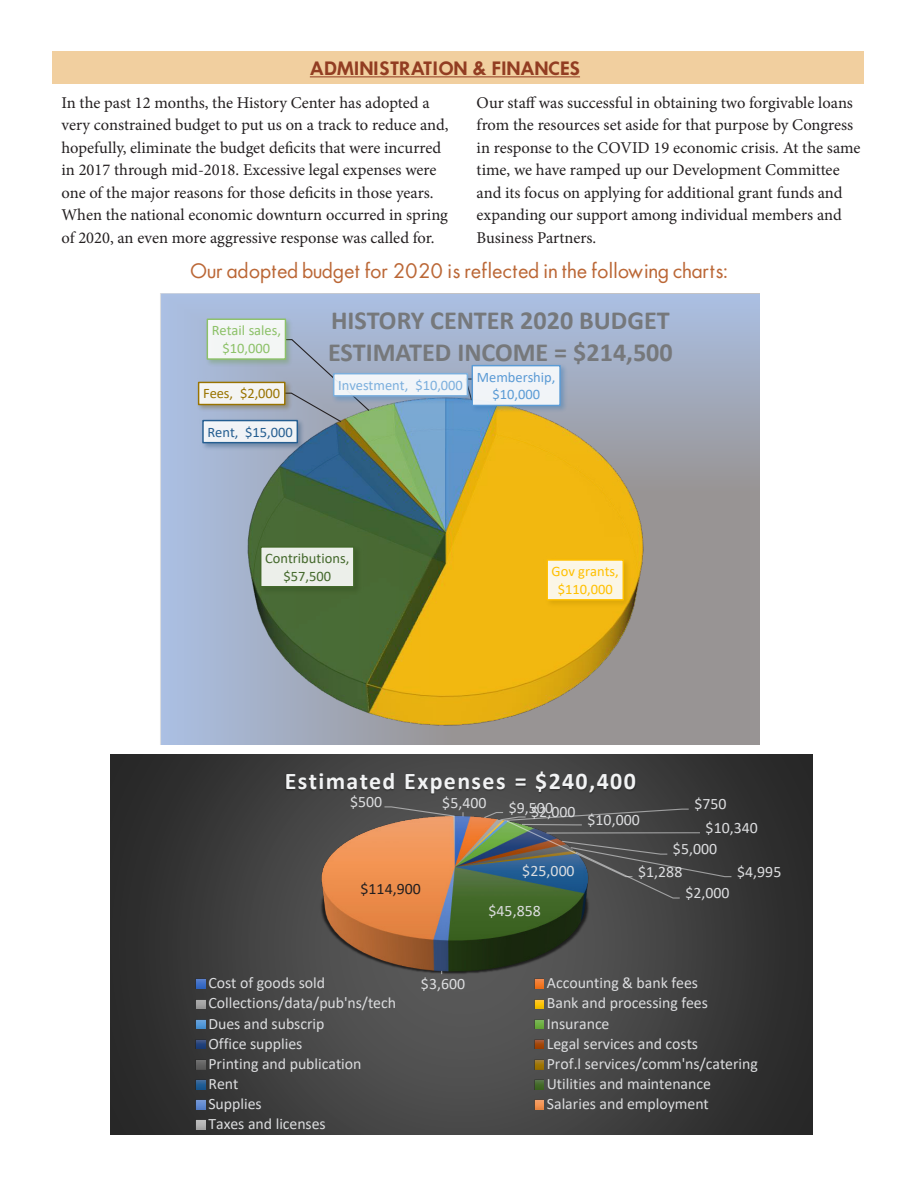
<style>
.page{position:relative;width:918px;height:1188px;background:#fff}
.page>*{position:absolute;margin:0;border:0;box-sizing:border-box;transform-origin:0 0}
.t1{font:700 26.1px/32px "Calibri";color:#76787b}
.t2{font:700 24px "Calibri";letter-spacing:.06em;color:#f2f3f4}
.t3{font:19.5px "Futura ICG";color:#bb6736}
.Graphic_Title{font:600 18px "Futura ICG";color:#923d22}
.t4{font:16.5px/22.5px "Minion Pro";color:#231f20}
.t5{font:15.9px "Calibri";color:#dcdddf}
.t6{font:15.9px "Calibri";letter-spacing:.005em;color:#231f20}
.t7{font:14.4px/17.9px "Calibri";color:#43682b;text-align:center}
.t8{font:14.4px/17.9px "Calibri";color:#8cc168;text-align:center}
.t9{font:14.4px/17.9px "Calibri";color:#5b9bd5;text-align:center}
.t10{font:14.4px/17.9px "Calibri";color:#ffc000;text-align:center}
.t11{font:14.4px "Calibri";color:#7cafdd}
.t12{font:14.4px "Calibri";color:#255e91}
.t13{font:14.4px "Calibri";color:#997300}
</style>
<div class="page">
<div style="left:53px;top:51px;width:811px;height:33px;background:#f1cf9f"></div>
<hr style="left:310px;top:77px;width:270px;height:1px;background:#923d22">
<svg style="left:160px;top:293px;width:599px;height:451px"></svg>
<svg style="left:110px;top:755px;width:702px;height:380px"></svg>
<img style="left:144px;top:814px;width:623px;height:166px">
<svg style="left:483px;top:808px;width:250px;height:91px"></svg>
<svg style="left:383px;top:814px;width:73px;height:3px"></svg>
<img style="left:268px;top:758px;width:387px;height:56px">
<svg style="left:196px;top:979px;width:9px;height:9px"></svg>
<svg style="left:534px;top:979px;width:9px;height:9px"></svg>
<svg style="left:196px;top:999px;width:9px;height:10px"></svg>
<svg style="left:534px;top:999px;width:9px;height:10px"></svg>
<svg style="left:196px;top:1019px;width:9px;height:10px"></svg>
<svg style="left:534px;top:1019px;width:9px;height:10px"></svg>
<svg style="left:196px;top:1039px;width:9px;height:10px"></svg>
<svg style="left:534px;top:1039px;width:9px;height:10px"></svg>
<svg style="left:196px;top:1059px;width:9px;height:10px"></svg>
<svg style="left:534px;top:1059px;width:9px;height:10px"></svg>
<svg style="left:196px;top:1080px;width:9px;height:9px"></svg>
<svg style="left:534px;top:1080px;width:9px;height:9px"></svg>
<svg style="left:196px;top:1100px;width:9px;height:9px"></svg>
<svg style="left:534px;top:1100px;width:9px;height:9px"></svg>
<svg style="left:196px;top:1120px;width:9px;height:9px"></svg>
<p class="Graphic_Title" style="left:310px;top:56px;width:272px">ADMINISTRATION &amp; FINANCES</p>
<p class="t4" style="left:62px;top:91px;width:389px">In the past 12 months, the History Center has adopted a very constrained budget to put us on a track to reduce and, hopefully, eliminate the budget deficits that were incurred in 2017 through mid-2018. Excessive legal expenses were one of the major reasons for those deficits in those years.<br>When the national economic downturn occurred in spring of 2020, an even more aggressive response was called for.</p>
<p class="t4" style="left:477px;top:91px;width:386px">Our staff was successful in obtaining two forgivable loans from the resources set aside for that purpose by Congress in response to the COVID 19 economic crisis. At the same time, we have ramped up our Development Committee and its focus on applying for additional grant funds and expanding our support among individual members and Business Partners.</p>
<p class="t3" style="left:190px;top:258px;width:539px">Our adopted budget for 2020 is reflected in the following charts:</p>
<p class="t8" style="left:212px;top:321px;width:71px">Retail sales, $10,000</p>
<p class="t13" style="left:203px;top:384px;width:79px">Fees, $2,000</p>
<p class="t12" style="left:207px;top:422px;width:87px">Rent, $15,000</p>
<p class="t1" style="left:328px;top:304px;width:346px">HISTORY CENTER 2020 BUDGET<br>ESTIMATED INCOME = $214,500</p>
<p class="t11" style="left:338px;top:375px;width:126px">Investment, $10,000</p>
<p class="t9" style="left:477px;top:368px;width:80px">Membership, $10,000</p>
<p class="t7" style="left:265px;top:549px;width:86px">Contributions, $57,500</p>
<p class="t10" style="left:552px;top:562px;width:69px">Gov grants, $110,000</p>
<p class="t2" style="left:285px;top:764px;width:353px">Estimated Expenses = $240,400</p>
<p class="t5" style="left:350px;top:791px;width:34px">$500</p>
<p class="t5" style="left:442px;top:792px;width:46px">$5,400</p>
<p class="t5" style="left:509px;top:796px;width:46px">$9,500</p>
<p class="t5" style="left:694px;top:793px;width:34px">$750</p>
<p class="t5" style="left:531px;top:801px;width:46px">$2,000</p>
<p class="t5" style="left:587px;top:809px;width:54px">$10,000</p>
<p class="t5" style="left:706px;top:817px;width:54px">$10,340</p>
<p class="t5" style="left:673px;top:838px;width:46px">$5,000</p>
<p class="t5" style="left:737px;top:860px;width:46px">$4,995</p>
<p class="t5" style="left:685px;top:882px;width:46px">$2,000</p>
<p class="t5" style="left:522px;top:859px;width:54px">$25,000</p>
<p class="t5" style="left:488px;top:900px;width:54px">$45,858</p>
<p class="t5" style="left:638px;top:860px;width:46px">$1,288</p>
<p class="t6" style="left:361px;top:878px;width:62px">$114,900</p>
<p class="t5" style="left:421px;top:973px;width:46px">$3,600</p>
<p class="t5" style="left:208px;top:972px;width:118px">Cost of goods sold</p>
<p class="t5" style="left:547px;top:972px;width:153px">Accounting &amp; bank fees</p>
<p class="t5" style="left:208px;top:992px;width:189px">Collections/data/pub'ns/tech</p>
<p class="t5" style="left:547px;top:992px;width:163px">Bank and processing fees</p>
<p class="t5" style="left:208px;top:1012px;width:118px">Dues and subscrip</p>
<p class="t5" style="left:547px;top:1012px;width:64px">Insurance</p>
<p class="t5" style="left:208px;top:1032px;width:96px">Office supplies</p>
<p class="t5" style="left:547px;top:1032px;width:153px">Legal services and costs</p>
<p class="t5" style="left:208px;top:1053px;width:155px">Printing and publication</p>
<p class="t5" style="left:547px;top:1053px;width:213px">Prof.l services/comm'ns/catering</p>
<p class="t5" style="left:208px;top:1073px;width:32px">Rent</p>
<p class="t5" style="left:547px;top:1073px;width:166px">Utilities and maintenance</p>
<p class="t5" style="left:208px;top:1093px;width:55px">Supplies</p>
<p class="t5" style="left:547px;top:1093px;width:164px">Salaries and employment</p>
<p class="t5" style="left:208px;top:1113px;width:119px">Taxes and licenses</p>
</div>
